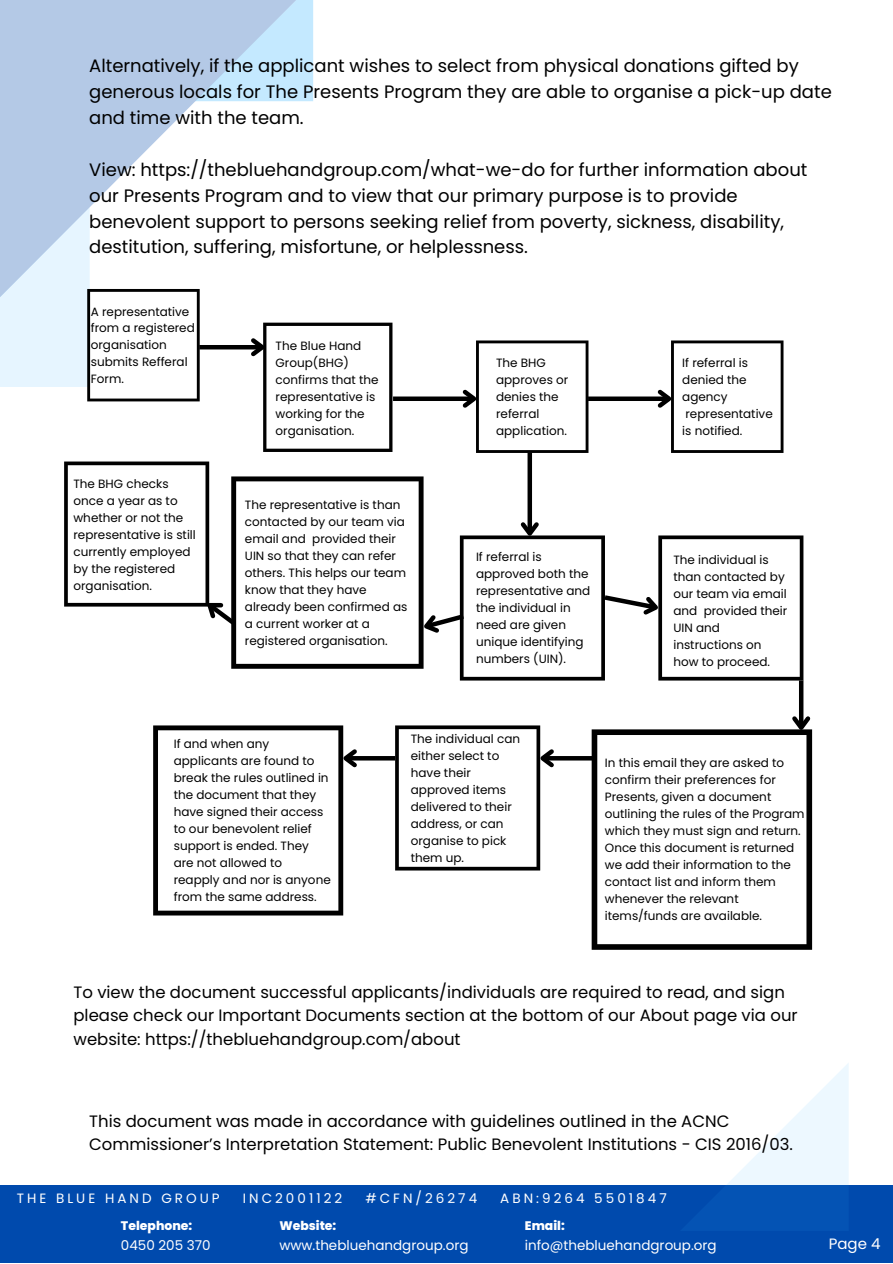
<style>
.page{position:relative;width:893px;height:1264px;background:#fff}
.page>*{position:absolute;margin:0;border:0;box-sizing:border-box;transform-origin:0 0}
.t1{font:18px/25.8px "Poppins";color:#000}
.t2{font:16.5px/23.5px "Poppins";color:#000}
.t3{font:15px "Poppins";color:#fff}
.t4{font:13.5px "Poppins";color:#fff}
.t5{font:13.5px "Poppins";letter-spacing:.225em;color:#fff}
.t6{font:800 12.45px "Poppins";color:#fff}
.t7{font:12px/17px "Poppins";color:#000}
</style>
<div class="page">
<svg style="left:0;top:0;width:313px;height:207px;fill:#b4c9e6"></svg>
<svg style="left:195px;top:0;width:118px;height:101px;background:#bddbf4"></svg>
<div style="left:0;top:1184px;width:892px;height:78px;background:#004aad"></div>
<svg style="left:680px;top:1064px;width:168px;height:121px"></svg>
<svg style="left:0;top:207px;width:200px;height:194px"></svg>
<hr style="left:199px;top:345px;width:63px;height:4px;background:#000">
<svg style="left:247px;top:322px;width:145px;height:130px"></svg>
<div style="left:393px;top:396px;width:81px;height:5px;background:#000"></div>
<svg style="left:458px;top:340px;width:130px;height:113px"></svg>
<div style="left:527px;top:452px;width:5px;height:81px;background:#000"></div>
<div style="left:588px;top:396px;width:81px;height:5px;background:#000"></div>
<svg style="left:653px;top:340px;width:130px;height:113px"></svg>
<hr style="left:542px;top:756px;width:50px;height:4px;background:#000">
<svg style="left:591px;top:729px;width:221px;height:220px"></svg>
<svg style="left:64px;top:461px;width:739px;height:219px"></svg>
<div style="left:798px;top:680px;width:5px;height:47px;background:#000"></div>
<svg style="left:788px;top:712px;width:25px;height:23px"></svg>
<svg style="left:395px;top:725px;width:163px;height:145px"></svg>
<hr style="left:345px;top:756px;width:50px;height:4px;background:#000">
<svg style="left:153px;top:725px;width:208px;height:190px"></svg>
<h1 class="t1" style="left:89px;top:53px;width:744px">Alternatively, if the applicant wishes to select from physical donations gifted by generous locals for The Presents Program they are able to organise a pick-up date and time with the team.</h1>
<p class="t1" style="left:89px;top:157px;width:719px">View: https://thebluehandgroup.com/what-we-do for further information about our Presents Program and to view that our primary purpose is to provide benevolent support to persons seeking relief from poverty, sickness, disability, destitution, suffering, misfortune, or helplessness.</p>
<p class="t7" style="left:91px;top:303px;width:105px">A representative from a registered organisation submits Refferal<br>Form.</p>
<p class="t7" style="left:73px;top:475px;width:124px">The BHG checks once a year as to whether or not the representative is still currently employed by the registered organisation.</p>
<p class="t7" style="left:275px;top:337px;width:104px">The Blue Hand<br>Group(BHG) confirms that the representative is working for the organisation.</p>
<p class="t7" style="left:245px;top:496px;width:164px">The representative is than contacted by our team via email and provided their<br>UIN so that they can refer others. This helps our team know that they have already been confirmed as a current worker at a registered organisation.</p>
<p class="t7" style="left:496px;top:354px;width:74px">The BHG approves or denies the referral application.</p>
<p class="t7" style="left:682px;top:354px;width:92px">If referral is denied the agency representative is notified.</p>
<p class="t7" style="left:476px;top:549px;width:116px">If referral is approved both the representative and the individual in need are given unique identifying numbers (UIN).</p>
<p class="t7" style="left:673px;top:552px;width:115px">The individual is than contacted by our team via email and provided their<br>UIN and instructions on how to proceed.</p>
<p class="t7" style="left:174px;top:735px;width:158px">If and when any applicants are found to break the rules outlined in the document that they have signed their access to our benevolent relief support is ended. They are not allowed to reapply and nor is anyone from the same address.</p>
<p class="t7" style="left:411px;top:730px;width:111px">The individual can either select to have their approved items delivered to their address, or can organise to pick them up.</p>
<p class="t7" style="left:605px;top:754px;width:201px">In this email they are asked to confirm their preferences for<br>Presents, given a document outlining the rules of the Program which they must sign and return.<br>Once this document is returned we add their information to the contact list and inform them whenever the relevant items/funds are available.</p>
<h2 class="t2" style="left:73px;top:980px;width:725px">To view the document successful applicants/individuals are required to read, and sign please check our Important Documents section at the bottom of our About page via our website: https://thebluehandgroup.com/about</h2>
<h2 class="t2" style="left:89px;top:1108px;width:705px">This document was made in accordance with guidelines outlined in the ACNC<br>Commissioner’s Interpretation Statement: Public Benevolent Institutions - CIS 2016/03.</h2>
<p class="t5" style="left:17px;top:1188px;width:205px">THE BLUE HAND GROUP</p>
<p class="t5" style="left:243px;top:1188px;width:101px">INC2001122</p>
<p class="t5" style="left:365px;top:1188px;width:113px">#CFN/26274</p>
<p class="t5" style="left:500px;top:1188px;width:168px">ABN:9264 5501847</p>
<p class="t6" style="left:121px;top:1216px;width:73px">Telephone:</p>
<p class="t6" style="left:279px;top:1216px;width:58px">Website:</p>
<p class="t6" style="left:525px;top:1216px;width:41px">Email:</p>
<p class="t4" style="left:121px;top:1235px;width:91px">0450 205 370</p>
<p class="t4" style="left:279px;top:1235px;width:191px">www.thebluehandgroup.org</p>
<p class="t4" style="left:525px;top:1236px;width:193px">info@thebluehandgroup.org</p>
<p class="t3" style="left:828px;top:1233px;width:53px">Page 4</p>
</div>
